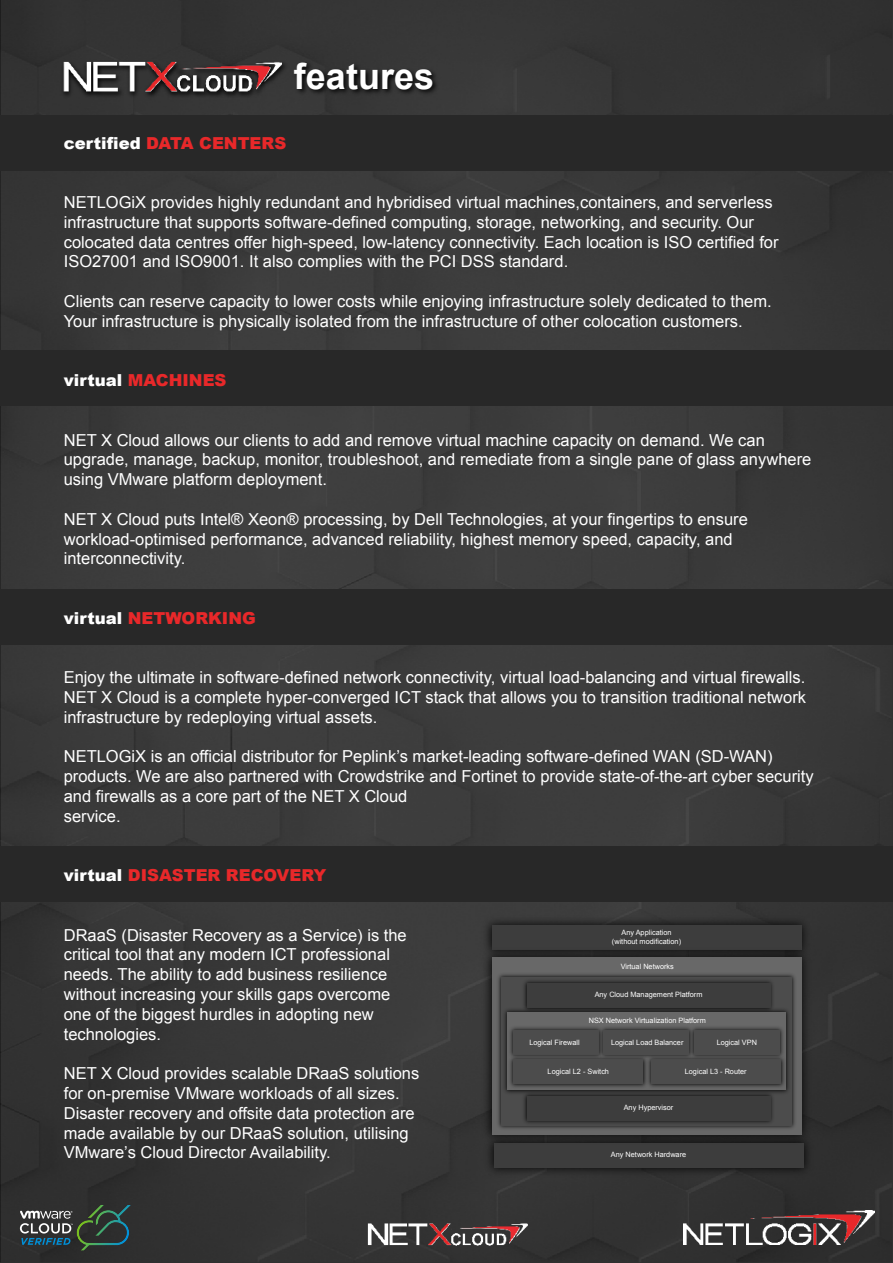
<style>
.page{position:relative;width:893px;height:1263px;background:#fff}
.page>*{position:absolute;margin:0;border:0;box-sizing:border-box;transform-origin:0 0}
.t1{font:700 36px "Arial";color:#fff}
.t2{font:16.5px/19.8px "Arial";color:#fff}
.t3{font:900 16.5px "Arial";color:#e8282a}
.t4{font:7.35px/8.9px "Arial";color:#fff;text-align:center}
.s1{color:#fff}
</style>
<div class="page">
<img style="left:0;top:0;width:893px;height:1263px">
<div style="left:0;top:846px;width:892px;height:56px;background:#282828"></div>
<div style="left:0;top:589px;width:893px;height:55px;background:#282828"></div>
<div style="left:0;top:350px;width:893px;height:55px;background:#282828"></div>
<div style="left:0;top:115px;width:893px;height:56px;background:#282828"></div>
<img style="left:479px;top:912px;width:335px;height:33px">
<div style="left:492px;top:925px;width:309px;height:25px;background:#3d3d3d"></div>
<img style="left:481px;top:1130px;width:335px;height:50px">
<div style="left:494px;top:1143px;width:309px;height:24px;background:#3d3d3d"></div>
<img style="left:479px;top:945px;width:335px;height:203px">
<div style="left:492px;top:957px;width:309px;height:178px;background:#686868"></div>
<img style="left:498px;top:974px;width:297px;height:155px">
<div style="left:501px;top:977px;width:291px;height:149px;background:#4c4c4c"></div>
<img style="left:520px;top:976px;width:257px;height:30px">
<div style="left:527px;top:983px;width:243px;height:25px;background:#3d3d3d"></div>
<img style="left:520px;top:1097px;width:257px;height:30px">
<div style="left:527px;top:1096px;width:243px;height:24px;background:#3d3d3d"></div>
<img style="left:500px;top:1006px;width:293px;height:91px">
<div style="left:507px;top:1012px;width:279px;height:78px;background:#686868"></div>
<img style="left:510px;top:1027px;width:87px;height:26px">
<div style="left:513px;top:1030px;width:86px;height:24px;background:#4c4c4c"></div>
<img style="left:510px;top:1053px;width:134px;height:34px">
<div style="left:513px;top:1060px;width:130px;height:24px;background:#4c4c4c"></div>
<img style="left:644px;top:1053px;width:143px;height:37px">
<div style="left:651px;top:1060px;width:130px;height:24px;background:#4c4c4c"></div>
<img style="left:597px;top:1027px;width:91px;height:34px">
<div style="left:604px;top:1030px;width:85px;height:24px;background:#4c4c4c"></div>
<img style="left:688px;top:1027px;width:98px;height:34px">
<div style="left:694px;top:1030px;width:86px;height:24px;background:#4c4c4c"></div>
<img style="left:59px;top:54px;width:384px;height:58px">
<img style="left:684px;top:1211px;width:190px;height:34px">
<svg style="left:20px;top:1205px;width:111px;height:45px;background:#3d4b49"></svg>
<img style="left:365px;top:1219px;width:163px;height:35px">
<img style="left:58px;top:58px;width:232px;height:43px">
<img style="left:60px;top:57px;width:222px;height:47px">
<h1 class="t1" style="left:294px;top:63px;width:142px">features</h1>
<p class="t3" style="left:64px;top:137px;width:224px"><span class="s1">certified</span> DATA CENTERS</p>
<p class="t2" style="left:64px;top:194px;width:716px">NETLOGiX provides highly redundant and hybridised virtual machines,containers, and serverless infrastructure that supports software-defined computing, storage, networking, and security. Our colocated data centres offer high-speed, low-latency connectivity. Each location is ISO certified for ISO27001 and ISO9001. It also complies with the PCI DSS standard.</p>
<p class="t2" style="left:64px;top:293px;width:709px">Clients can reserve capacity to lower costs while enjoying infrastructure solely dedicated to them.<br>Your infrastructure is physically isolated from the infrastructure of other colocation customers.</p>
<p class="t3" style="left:64px;top:374px;width:164px"><span class="s1">virtual</span> MACHINES</p>
<p class="t2" style="left:64px;top:431px;width:749px">NET X Cloud allows our clients to add and remove virtual machine capacity on demand. We can upgrade, manage, backup, monitor, troubleshoot, and remediate from a single pane of glass anywhere using VMware platform deployment.</p>
<p class="t2" style="left:64px;top:511px;width:686px">NET X Cloud puts IntelÆ XeonÆ processing, by Dell Technologies, at your fingertips to ensure workload-optimised performance, advanced reliability, highest memory speed, capacity, and interconnectivity.</p>
<p class="t3" style="left:64px;top:612px;width:194px"><span class="s1">virtual</span> NETWORKING</p>
<p class="t2" style="left:64px;top:669px;width:744px;text-align:justify">Enjoy the ultimate in software-defined network connectivity, virtual load-balancing and virtual firewalls.<br>NET X Cloud is a complete hyper-converged ICT stack that allows you to transition traditional network infrastructure by redeploying virtual assets.</p>
<p class="t2" style="left:64px;top:748px;width:751px">NETLOGiX is an official distributor for Peplinkís market-leading software-defined WAN (SD-WAN) products. We are also partnered with Crowdstrike and Fortinet to provide state-of-the-art cyber security and firewalls as a core part of the NET X Cloud<br>service.</p>
<p class="t3" style="left:64px;top:869px;width:264px"><span class="s1">virtual</span> DISASTER RECOVERY</p>
<p class="t2" style="left:64px;top:926px;width:344px">DRaaS (Disaster Recovery as a Service) is the critical tool that any modern ICT professional needs. The ability to add business resilience without increasing your skills gaps overcome one of the biggest hurdles in adopting new technologies.</p>
<p class="t2" style="left:64px;top:1065px;width:357px">NET X Cloud provides scalable DRaaS solutions for on-premise VMware workloads of all sizes.<br>Disaster recovery and offsite data protection are made available by our DRaaS solution, utilising VMwareís Cloud Director Availability.</p>
<p class="t4" style="left:612px;top:929px;width:71px">Any Application (without modification)</p>
<p class="t4" style="left:621px;top:963px;width:55px">Virtual Networks</p>
<p class="t4" style="left:595px;top:991px;width:109px">Any Cloud Management Platform</p>
<p class="t4" style="left:589px;top:1017px;width:118px">NSX Network Virtualization Platform</p>
<p class="t4" style="left:529px;top:1039px;width:52px">Logical Firewall</p>
<p class="t4" style="left:611px;top:1039px;width:74px">Logical Load Balancer</p>
<p class="t4" style="left:717px;top:1039px;width:42px">Logical VPN</p>
<p class="t4" style="left:548px;top:1067px;width:63px">Logical L2 - Switch</p>
<p class="t4" style="left:685px;top:1067px;width:63px">Logical L3 - Router</p>
<p class="t4" style="left:624px;top:1104px;width:51px">Any Hypervisor</p>
<p class="t4" style="left:611px;top:1151px;width:77px">Any Network Hardware</p>
</div>
